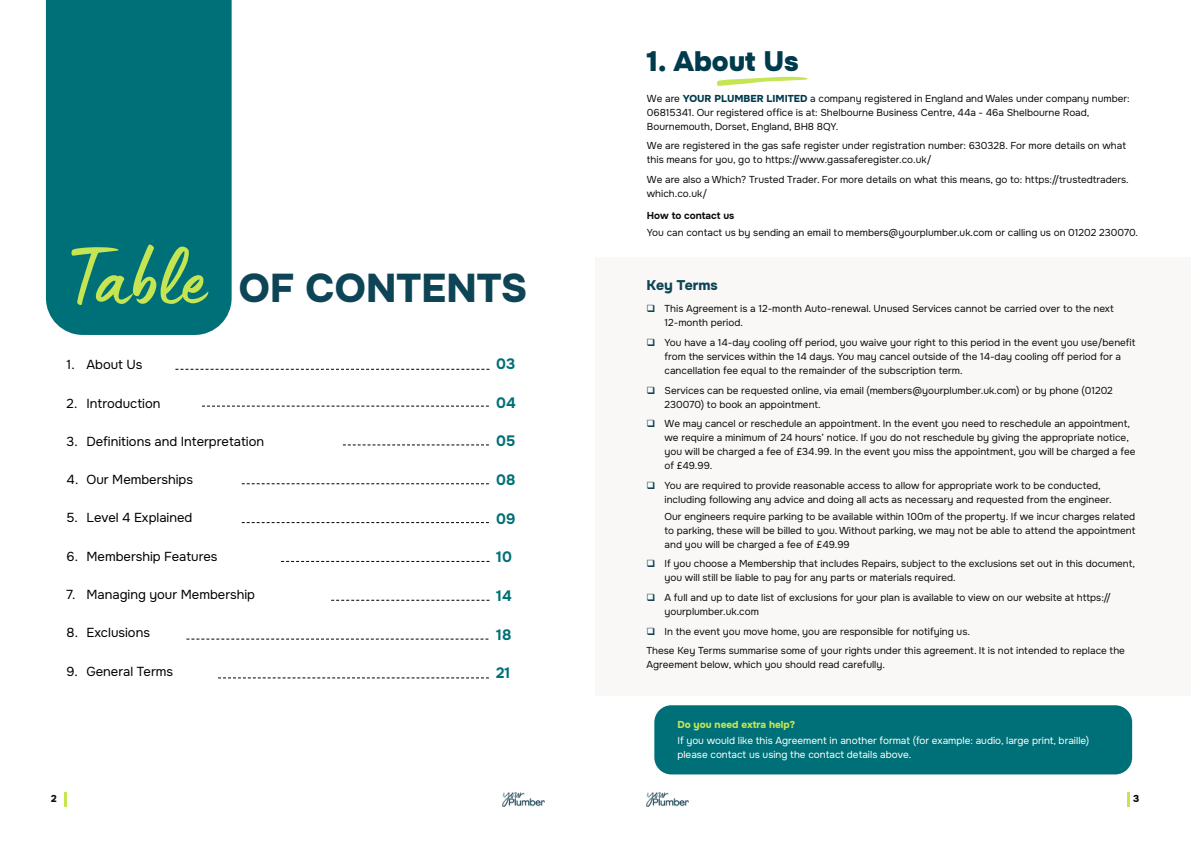
<style>
.page{position:relative;width:1191px;height:842px;background:#fff}
.page>*{position:absolute;margin:0;border:0;box-sizing:border-box;transform-origin:0 0}
.t1{font:800 40px "Onest";color:#0d4556}
.t2{font:900 28px "Onest";color:#003b4d}
.t3{font:700 15px "Onest";color:#007078}
.t4{font:800 14px "Onest";color:#0d4556}
.t5{font:13px "Onest";color:#000}
.t6{font:10px/14px "Onest";color:#0d0d0d}
.t7{font:10px/14px "Onest";color:#fff}
.t8{font:800 10px "Onest";color:#c5e552}
.t9{font:700 10px "Onest";color:#0d0d0d}
.t10{font:800 10px "Onest";color:#0d0d0d}
.s1{font-family:"Lumios Marker";font-weight:400;font-size:85px;color:#c5e552}
.s2{font-weight:800;color:#003b4d}
</style>
<div class="page">
<div style="left:46px;top:0;width:186px;height:335px;background:#007078"></div>
<svg style="left:175px;top:369px;width:314px;height:1px"></svg>
<svg style="left:202px;top:406px;width:287px;height:1px"></svg>
<svg style="left:343px;top:444px;width:146px;height:1px"></svg>
<svg style="left:242px;top:483px;width:247px;height:1px"></svg>
<svg style="left:242px;top:522px;width:247px;height:1px"></svg>
<svg style="left:281px;top:561px;width:208px;height:1px"></svg>
<svg style="left:331px;top:600px;width:158px;height:1px"></svg>
<svg style="left:186px;top:639px;width:302px;height:1px"></svg>
<svg style="left:218px;top:677px;width:271px;height:1px"></svg>
<div style="left:595px;top:257px;width:596px;height:439px;background:#faf8f6"></div>
<div style="left:654px;top:705px;width:478px;height:69px;background:#007078;border-radius:17px"></div>
<svg style="left:716px;top:77px;width:92px;height:9px"></svg>
<hr style="left:64px;top:792px;width:3px;height:14px;background:#c5e552">
<hr style="left:1126px;top:792px;width:3px;height:14px;background:#c5e552">
<img style="left:502px;top:792px;width:42px;height:14px">
<img style="left:646px;top:792px;width:42px;height:14px">
<h1 class="t1" style="left:63px;top:262px;width:466px"><span class="s1">Table</span> OF CONTENTS</h1>
<h3 class="t5" style="left:67px;top:357px;width:77px">1. About Us</h3>
<h3 class="t5" style="left:67px;top:395px;width:95px">2. Introduction</h3>
<h3 class="t5" style="left:67px;top:433px;width:199px">3. Definitions and Interpretation</h3>
<h3 class="t5" style="left:67px;top:472px;width:128px">4. Our Memberships</h3>
<h3 class="t5" style="left:67px;top:510px;width:127px">5. Level 4 Explained</h3>
<h3 class="t5" style="left:67px;top:548px;width:152px">6. Membership Features</h3>
<h3 class="t5" style="left:67px;top:586px;width:190px">7. Managing your Membership</h3>
<h3 class="t5" style="left:67px;top:625px;width:85px">8. Exclusions</h3>
<h3 class="t5" style="left:67px;top:663px;width:108px">9. General Terms</h3>
<h3 class="t3" style="left:496px;top:354px;width:21px">03</h3>
<h3 class="t3" style="left:496px;top:393px;width:21px">04</h3>
<h3 class="t3" style="left:496px;top:432px;width:21px">05</h3>
<h3 class="t3" style="left:496px;top:470px;width:21px">08</h3>
<h3 class="t3" style="left:496px;top:509px;width:21px">09</h3>
<h3 class="t3" style="left:496px;top:548px;width:17px">10</h3>
<h3 class="t3" style="left:496px;top:586px;width:17px">14</h3>
<h3 class="t3" style="left:496px;top:625px;width:17px">18</h3>
<h3 class="t3" style="left:496px;top:664px;width:16px">21</h3>
<h2 class="t2" style="left:647px;top:42px;width:153px">1. About Us</h2>
<p class="t6" style="left:647px;top:91px;width:484px">We are <span class="s2">YOUR PLUMBER LIMITED</span> a company registered in England and Wales under company number:<br>06815341. Our registered office is at: Shelbourne Business Centre, 44a - 46a Shelbourne Road,<br>Bournemouth, Dorset, England, BH8 8QY.</p>
<p class="t6" style="left:647px;top:139px;width:481px">We are registered in the gas safe register under registration number: 630328. For more details on what this means for you, go to https://www.gassaferegister.co.uk/</p>
<p class="t6" style="left:647px;top:173px;width:483px">We are also a Which? Trusted Trader. For more details on what this means, go to: https://trustedtraders. which.co.uk/</p>
<p class="t9" style="left:647px;top:210px;width:89px">How to contact us</p>
<p class="t6" style="left:647px;top:226px;width:493px">You can contact us by sending an email to members@yourplumber.uk.com or calling us on 01202 230070.</p>
<h3 class="t4" style="left:646px;top:276px;width:73px">Key Terms</h3>
<p class="t6" style="left:664px;top:302px;width:451px">This Agreement is a 12-month Auto-renewal. Unused Services cannot be carried over to the next<br>12-month period.</p>
<p class="t6" style="left:664px;top:336px;width:472px">You have a 14-day cooling off period, you waive your right to this period in the event you use/benefit from the services within the 14 days. You may cancel outside of the 14-day cooling off period for a cancellation fee equal to the remainder of the subscription term.</p>
<p class="t6" style="left:664px;top:383px;width:450px">Services can be requested online, via email (members@yourplumber.uk.com) or by phone (01202<br>230070) to book an appointment.</p>
<p class="t6" style="left:664px;top:417px;width:472px">We may cancel or reschedule an appointment. In the event you need to reschedule an appointment, we require a minimum of 24 hours’ notice. If you do not reschedule by giving the appropriate notice, you will be charged a fee of £34.99. In the event you miss the appointment, you will be charged a fee of £49.99.</p>
<p class="t6" style="left:664px;top:479px;width:448px">You are required to provide reasonable access to allow for appropriate work to be conducted, including following any advice and doing all acts as necessary and requested from the engineer.</p>
<p class="t6" style="left:664px;top:509px;width:472px;text-align:justify">Our engineers require parking to be available within 100m of the property. If we incur charges related to parking, these will be billed to you. Without parking, we may not be able to attend the appointment and you will be charged a fee of £49.99</p>
<p class="t6" style="left:664px;top:557px;width:472px">If you choose a Membership that includes Repairs, subject to the exclusions set out in this document, you will still be liable to pay for any parts or materials required.</p>
<p class="t6" style="left:664px;top:591px;width:448px">A full and up to date list of exclusions for your plan is available to view on our website at https:// yourplumber.uk.com</p>
<p class="t6" style="left:646px;top:622px;width:480px;line-height:19.7px;text-indent:18px">In the event you move home, you are responsible for notifying us.<br>These Key Terms summarise some of your rights under this agreement. It is not intended to replace the</p>
<p class="t6" style="left:646px;top:658px;width:240px">Agreement below, which you should read carefully.</p>
<p class="t8" style="left:677px;top:718px;width:119px">Do you need extra help?</p>
<p class="t7" style="left:677px;top:734px;width:413px">If you would like this Agreement in another format (for example: audio, large print, braille) please contact us using the contact details above.</p>
<p class="t10" style="left:51px;top:792px;width:7px">2</p>
<p class="t10" style="left:1133px;top:792px;width:8px">3</p>
</div>
